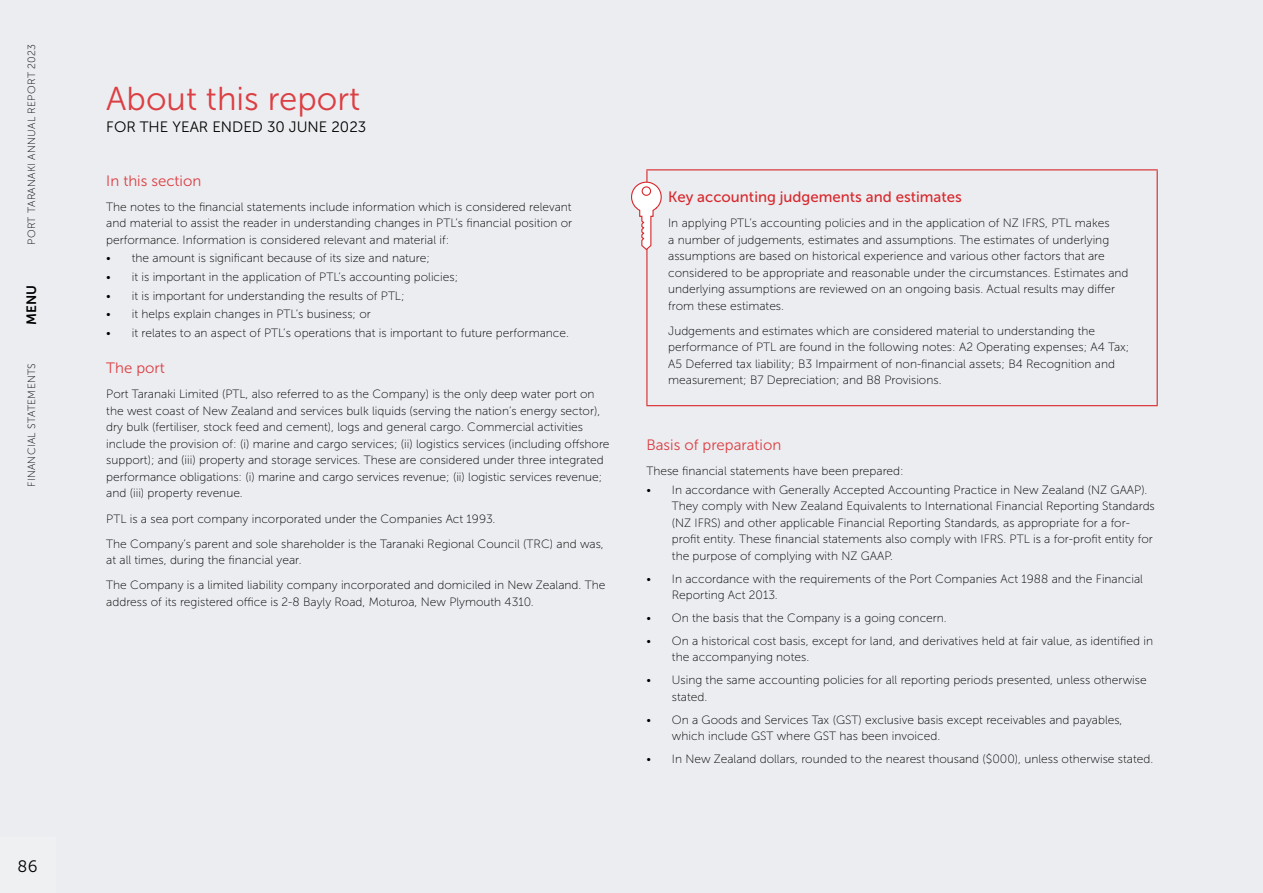
<style>
.page{position:relative;width:1263px;height:893px;background:#ecedf0}
.page>*{position:absolute;margin:0;border:0;box-sizing:border-box;transform-origin:0 0}
.t1{font:33px "Museo Sans 300";color:#db3e43}
.t2{font:16.5px "Museo Sans 300";color:#000}
.t3{font:15px "Museo Sans 300";color:#db3e43}
.t4{font:15px "Museo Sans 500";color:#d7292e}
.t5{font:15px "Museo Sans 300";color:#000}
.t6{font:13.5px "Museo Sans 700";color:#000}
.t7{font:12px/16.5px "Museo Sans 100";color:#000}
.t8{font:10.5px "Museo Sans 100";letter-spacing:.025em;color:#000}
</style>
<div class="page">
<hr style="left:646px;top:169px;width:512px;height:1px;background:#d7292e">
<hr style="left:646px;top:170px;width:1px;height:235px;background:#d7292e">
<hr style="left:1156px;top:170px;width:2px;height:235px;background:#d7292e">
<hr style="left:646px;top:405px;width:512px;height:1px;background:#d7292e">
<svg style="left:631px;top:181px;width:31px;height:70px"></svg>
<p class="t8" style="left:26px;top:245px;width:202px;rotate:-90deg">PORT TARANAKI ANNUAL REPORT 2023</p>
<p class="t6" style="left:24px;top:325px;width:42px;rotate:-90deg">MENU</p>
<p class="t8" style="left:26px;top:487px;width:125px;rotate:-90deg">FINANCIAL STATEMENTS</p>
<h2 class="t2" style="left:18px;top:857px;width:21px">86</h2>
<h1 class="t1" style="left:106px;top:81px;width:255px">About this report</h1>
<p class="t5" style="left:106px;top:119px;width:261px">FOR THE YEAR ENDED 30 JUNE 2023</p>
<p class="t3" style="left:106px;top:173px;width:97px">In this section</p>
<p class="t7" style="left:106px;top:199px;width:468px;text-align:justify">The notes to the financial statements include information which is considered relevant and material to assist the reader in understanding changes in PTL’s financial position or performance. Information is considered relevant and material if:</p>
<p class="t7" style="left:106px;top:250px;width:325px">• the amount is significant because of its size and nature;</p>
<p class="t7" style="left:106px;top:269px;width:353px">• it is important in the application of PTL’s accounting policies;</p>
<p class="t7" style="left:106px;top:287px;width:300px">• it is important for understanding the results of PTL;</p>
<p class="t7" style="left:106px;top:306px;width:266px">• it helps explain changes in PTL’s business; or</p>
<p class="t7" style="left:106px;top:325px;width:464px">• it relates to an aspect of PTL’s operations that is important to future performance.</p>
<p class="t3" style="left:106px;top:360px;width:60px">The port</p>
<p class="t7" style="left:106px;top:386px;width:505px">Port Taranaki Limited (PTL, also referred to as the Company) is the only deep water port on the west coast of New Zealand and services bulk liquids (serving the nation’s energy sector), dry bulk (fertiliser, stock feed and cement), logs and general cargo. Commercial activities include the provision of: (i) marine and cargo services; (ii) logistics services (including offshore support); and (iii) property and storage services. These are considered under three integrated performance obligations: (i) marine and cargo services revenue; (ii) logistic services revenue; and (iii) property revenue.</p>
<p class="t7" style="left:106px;top:506px;width:499px;line-height:25px">PTL is a sea port company incorporated under the Companies Act 1993.<br>The Company’s parent and sole shareholder is the Taranaki Regional Council (TRC) and was,</p>
<p class="t7" style="left:106px;top:547px;width:500px;line-height:25px">at all times, during the financial year.<br>The Company is a limited liability company incorporated and domiciled in New Zealand. The</p>
<p class="t7" style="left:106px;top:593px;width:429px">address of its registered office is 2-8 Bayly Road, Moturoa, New Plymouth 4310.</p>
<p class="t4" style="left:668px;top:189px;width:295px">Key accounting judgements and estimates</p>
<p class="t7" style="left:668px;top:215px;width:462px">In applying PTL’s accounting policies and in the application of NZ IFRS, PTL makes<br>a number of judgements, estimates and assumptions. The estimates of underlying assumptions are based on historical experience and various other factors that are considered to be appropriate and reasonable under the circumstances. Estimates and underlying assumptions are reviewed on an ongoing basis. Actual results may differ from these estimates.</p>
<p class="t7" style="left:668px;top:323px;width:463px">Judgements and estimates which are considered material to understanding the performance of PTL are found in the following notes: A2 Operating expenses; A4 Tax; A5 Deferred tax liability; B3 Impairment of non-financial assets; B4 Recognition and measurement; B7 Depreciation; and B8 Provisions.</p>
<p class="t3" style="left:646px;top:437px;width:136px">Basis of preparation</p>
<p class="t7" style="left:646px;top:463px;width:259px">These financial statements have been prepared:</p>
<p class="t7" style="left:672px;top:481px;width:484px;text-indent:-26px">• In accordance with Generally Accepted Accounting Practice in New Zealand (NZ GAAP).<br>They comply with New Zealand Equivalents to International Financial Reporting Standards (NZ IFRS) and other applicable Financial Reporting Standards, as appropriate for a for&shy;profit entity. These financial statements also comply with IFRS. PTL is a for-profit entity for the purpose of complying with NZ GAAP.</p>
<p class="t7" style="left:672px;top:570px;width:473px;text-indent:-26px">• In accordance with the requirements of the Port Companies Act 1988 and the Financial<br>Reporting Act 2013.</p>
<p class="t7" style="left:646px;top:610px;width:302px">• On the basis that the Company is a going concern.</p>
<p class="t7" style="left:672px;top:633px;width:483px;text-indent:-26px">• On a historical cost basis, except for land, and derivatives held at fair value, as identified in the accompanying notes.</p>
<p class="t7" style="left:672px;top:672px;width:476px;text-indent:-26px">• Using the same accounting policies for all reporting periods presented, unless otherwise stated.</p>
<p class="t7" style="left:672px;top:711px;width:452px;text-indent:-26px">• On a Goods and Services Tax (GST) exclusive basis except receivables and payables, which include GST where GST has been invoiced.</p>
<p class="t7" style="left:646px;top:751px;width:508px">• In New Zealand dollars, rounded to the nearest thousand ($000), unless otherwise stated.</p>
</div>
